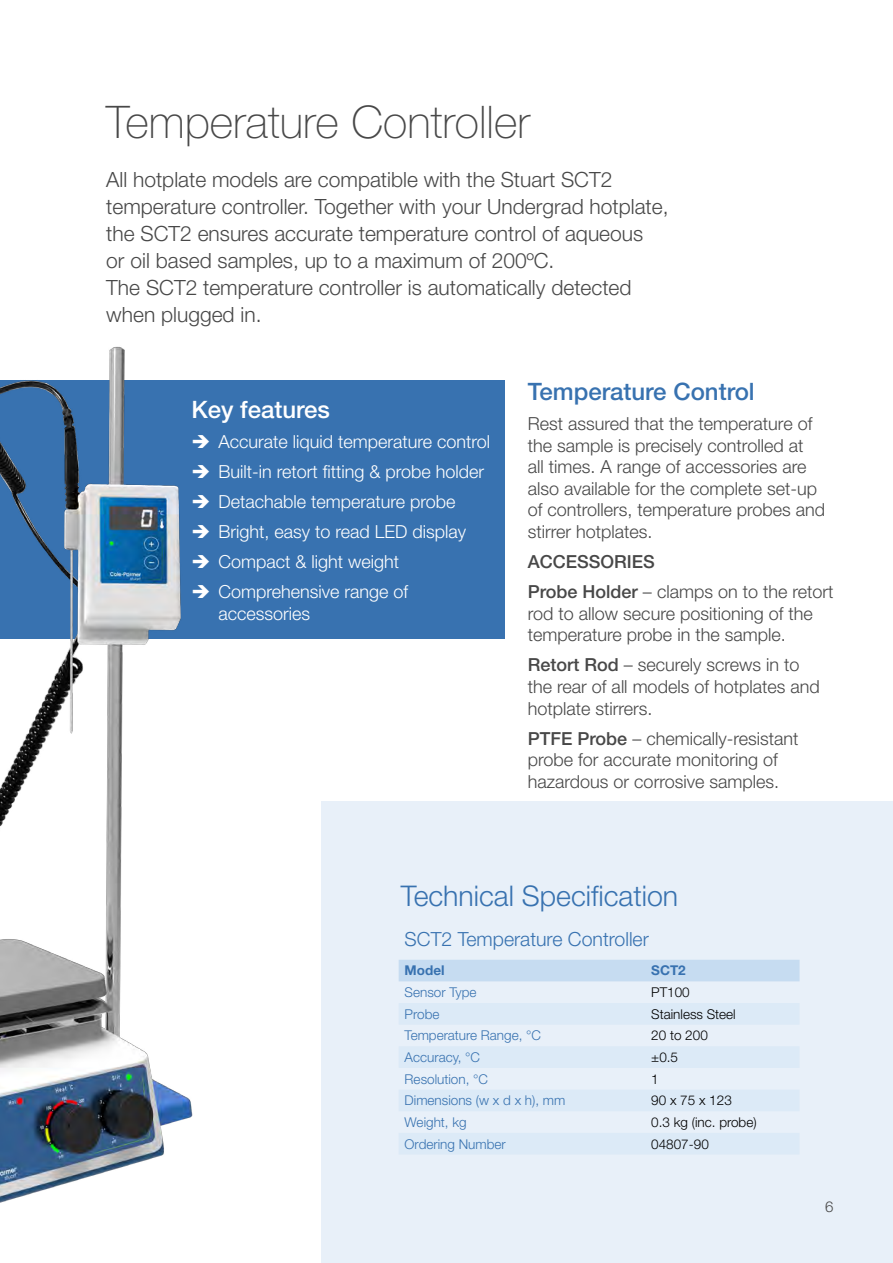
<style>
.page{position:relative;width:893px;height:1263px;background:#fff}
.page>*{position:absolute;margin:0;border:0;box-sizing:border-box;transform-origin:0 0}
.t1{font:100 45px "Helvetica Neue LT Std";color:#484848}
.t2{font:300 28.5px "Helvetica Neue LT Std";color:#3872b0}
.t3{font:500 24px "Helvetica Neue LT Std";color:#3872b0}
.t4{font:500 24px "Helvetica Neue LT Std";color:#fff}
.t5{font:300 21px/27px "Helvetica Neue LT Std";color:#484848}
.t6{font:300 19.5px "Helvetica Neue LT Std";color:#3872b0}
.t7{font:300 18px/21.6px "Helvetica Neue LT Std";color:#484848}
.t8{font:300 18px/21.6px "Helvetica Neue LT Std";color:#fff}
.t9{font:500 18px/30.2px "Helvetica Neue LT Std";color:#484848}
.t10{font:300 15px "Helvetica Neue LT Std";color:#484848}
.t11{font:300 13.5px "Helvetica Neue LT Std";color:#3872b0}
.t12{font:300 13.5px "Helvetica Neue LT Std";color:#000}
.t13{font:700 13.5px "Helvetica Neue LT Std";color:#3872b0}
.s1{font-weight:300}
.s2{font-weight:500}
</style>
<div class="page">
<div style="left:0;top:381px;width:505px;height:258px;background:#3872b0"></div>
<div style="left:321px;top:801px;width:572px;height:462px;background:#e8f0f9"></div>
<div style="left:399px;top:960px;width:400px;height:21px;background:#c6dcf1"></div>
<svg style="left:399px;top:1003px;width:400px;height:151px;fill:#dceaf7"></svg>
<img style="left:0;top:346px;width:359px;height:857px">
<h1 class="t1" style="left:106px;top:97px;width:425px">Temperature Controller</h1>
<p class="t5" style="left:106px;top:165px;width:564px">All hotplate models are compatible with the Stuart SCT2 temperature controller. Together with your Undergrad hotplate, the SCT2 ensures accurate temperature control of aqueous<br>or oil based samples, up to a maximum of 200ºC.<br>The SCT2 temperature controller is automatically detected when plugged in.</p>
<h3 class="t4" style="left:191px;top:395px;width:140px">Key features</h3>
<p class="t8" style="left:191px;top:430px;width:300px">➔ Accurate liquid temperature control</p>
<p class="t8" style="left:191px;top:460px;width:294px">➔ Built-in retort fitting &amp; probe holder</p>
<p class="t8" style="left:191px;top:490px;width:266px">➔ Detachable temperature probe</p>
<p class="t8" style="left:191px;top:520px;width:276px">➔ Bright, easy to read LED display</p>
<p class="t8" style="left:191px;top:550px;width:209px">➔ Compact &amp; light weight</p>
<p class="t8" style="left:218px;top:581px;width:191px;text-indent:-27px">➔ Comprehensive range of accessories</p>
<h3 class="t3" style="left:528px;top:377px;width:228px">Temperature Control</h3>
<p class="t7" style="left:528px;top:412px;width:299px">Rest assured that the temperature of the sample is precisely controlled at<br>all times. A range of accessories are also available for the complete set-up of controllers, temperature probes and stirrer hotplates.</p>
<p class="t9" style="left:528px;top:546px;width:307px">ACCESSORIES<br>Probe Holder <span class="s1">– clamps on to the retort</span></p>
<p class="t7" style="left:528px;top:602px;width:286px">rod to allow secure positioning of the temperature probe in the sample.</p>
<p class="t7" style="left:528px;top:654px;width:293px"><span class="s2">Retort Rod</span> – securely screws in to the rear of all models of hotplates and hotplate stirrers.</p>
<p class="t7" style="left:528px;top:727px;width:272px"><span class="s2">PTFE Probe</span> – chemically-resistant probe for accurate monitoring of hazardous or corrosive samples.</p>
<h2 class="t2" style="left:401px;top:878px;width:279px">Technical Specification</h2>
<p class="t6" style="left:405px;top:927px;width:246px">SCT2 Temperature Controller</p>
<p class="t13" style="left:405px;top:962px;width:41px">Model</p>
<p class="t13" style="left:651px;top:962px;width:36px">SCT2</p>
<p class="t11" style="left:405px;top:984px;width:73px">Sensor Type</p>
<p class="t12" style="left:651px;top:984px;width:40px">PT100</p>
<p class="t11" style="left:405px;top:1006px;width:36px">Probe</p>
<p class="t12" style="left:651px;top:1006px;width:86px">Stainless Steel</p>
<p class="t11" style="left:405px;top:1027px;width:138px">Temperature Range, °C</p>
<p class="t12" style="left:651px;top:1027px;width:58px">20 to 200</p>
<p class="t11" style="left:405px;top:1049px;width:77px">Accuracy, °C</p>
<p class="t12" style="left:651px;top:1049px;width:28px">±0.5</p>
<p class="t11" style="left:405px;top:1070px;width:85px">Resolution, °C</p>
<p class="t12" style="left:651px;top:1070px;width:9px">1</p>
<p class="t11" style="left:405px;top:1092px;width:162px">Dimensions (w x d x h), mm</p>
<p class="t12" style="left:651px;top:1092px;width:82px">90 x 75 x 123</p>
<p class="t11" style="left:405px;top:1114px;width:64px">Weight, kg</p>
<p class="t12" style="left:651px;top:1114px;width:107px">0.3 kg (inc. probe)</p>
<p class="t11" style="left:405px;top:1135px;width:103px">Ordering Number</p>
<p class="t12" style="left:651px;top:1135px;width:59px">04807-90</p>
<p class="t10" style="left:825px;top:1197px;width:10px">6</p>
</div>
